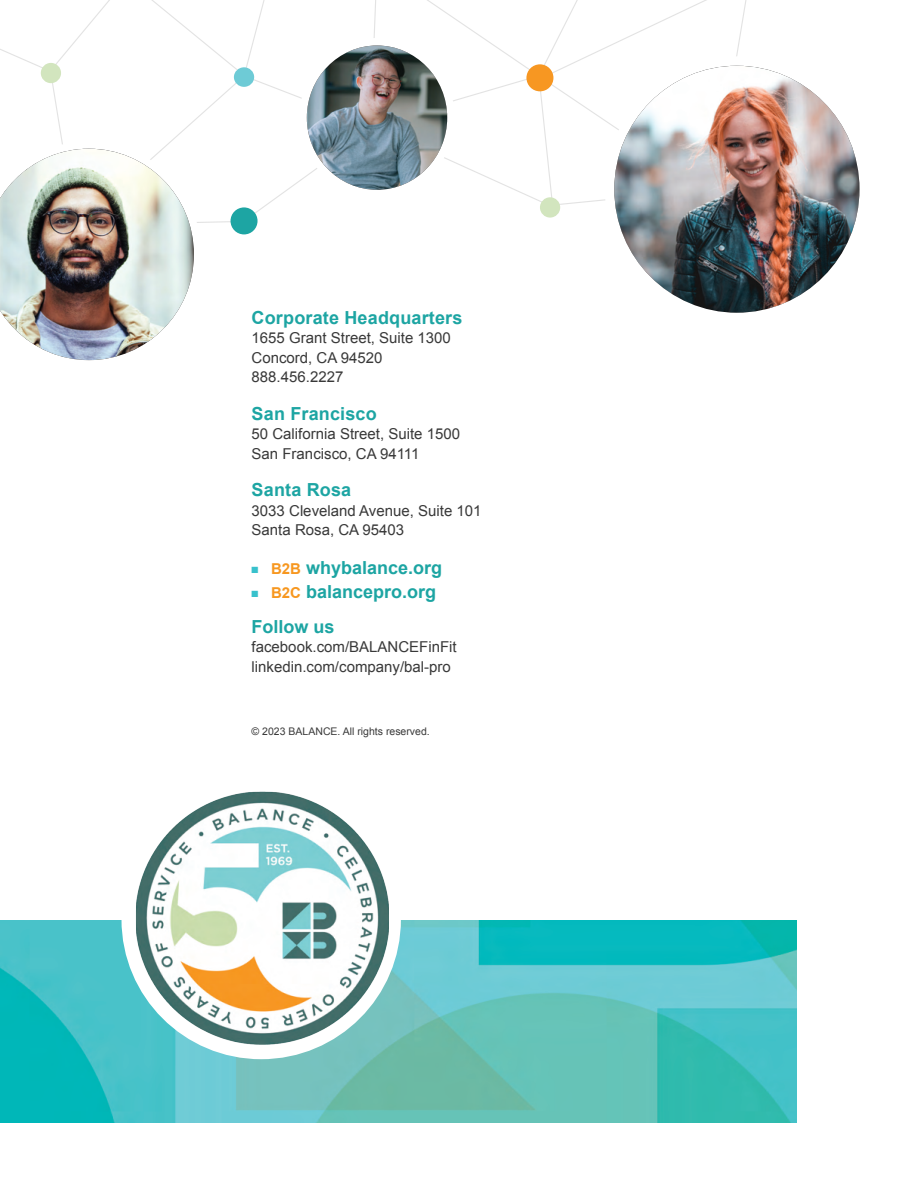
<style>
.page{position:relative;width:918px;height:1188px;background:#fff}
.page>*{position:absolute;margin:0;border:0;box-sizing:border-box;transform-origin:0 0}
.t1{font:700 18px/34.5px "Arial";letter-spacing:.01em;color:#1da5a3}
.t2{font:15px/19.5px "Arial";color:#393939}
.t3{font:10.5px "Arial";color:#393939}
.s1{color:#38c1cc}
.s2{font-size:15px;color:#f7971f}
</style>
<div class="page">
<img style="left:0;top:920px;width:796px;height:203px">
<div style="left:121px;top:780px;width:280px;height:279px;background:#fff;border-radius:50%"></div>
<img style="left:136px;top:792px;width:253px;height:253px">
<img style="left:754px;top:67px;width:105px;height:245px">
<svg style="left:0;top:0;width:754px;height:313px"></svg>
<img style="left:0;top:141px;width:201px;height:220px">
<div style="left:526px;top:64px;width:27px;height:27px;background:#f79722;border-radius:50%"></div>
<div style="left:234px;top:67px;width:20px;height:20px;background:#6ecbd6;border-radius:50%"></div>
<div style="left:540px;top:197px;width:20px;height:21px;background:#d2e5be;border-radius:50%"></div>
<div style="left:41px;top:63px;width:20px;height:20px;background:#d2e5be;border-radius:50%"></div>
<div style="left:231px;top:207px;width:27px;height:27px;background:#1da5a3;border-radius:50%"></div>
<p class="t1" style="left:252px;top:301px;width:212px">Corporate Headquarters</p>
<p class="t2" style="left:252px;top:328px;width:201px">1655 Grant Street, Suite 1300<br>Concord, CA 94520<br>888.456.2227</p>
<p class="t1" style="left:252px;top:397px;width:127px">San Francisco</p>
<p class="t2" style="left:252px;top:424px;width:210px">50 California Street, Suite 1500<br>San Francisco, CA 94111</p>
<p class="t1" style="left:252px;top:473px;width:101px">Santa Rosa</p>
<p class="t2" style="left:252px;top:501px;width:231px">3033 Cleveland Avenue, Suite 101<br>Santa Rosa, CA 95403</p>
<p class="t1" style="left:252px;top:551px;width:192px"><span class="s1">■</span> <span class="s2">B2B</span> whybalance.org</p>
<p class="t1" style="left:252px;top:575px;width:186px"><span class="s1">■</span> <span class="s2">B2C</span> balancepro.org<br>Follow us</p>
<p class="t2" style="left:252px;top:637px;width:207px">facebook.com/BALANCEFinFit linkedin.com/company/bal-pro</p>
<p class="t3" style="left:252px;top:724px;width:180px">© 2023 BALANCE. All rights reserved.</p>
</div>
